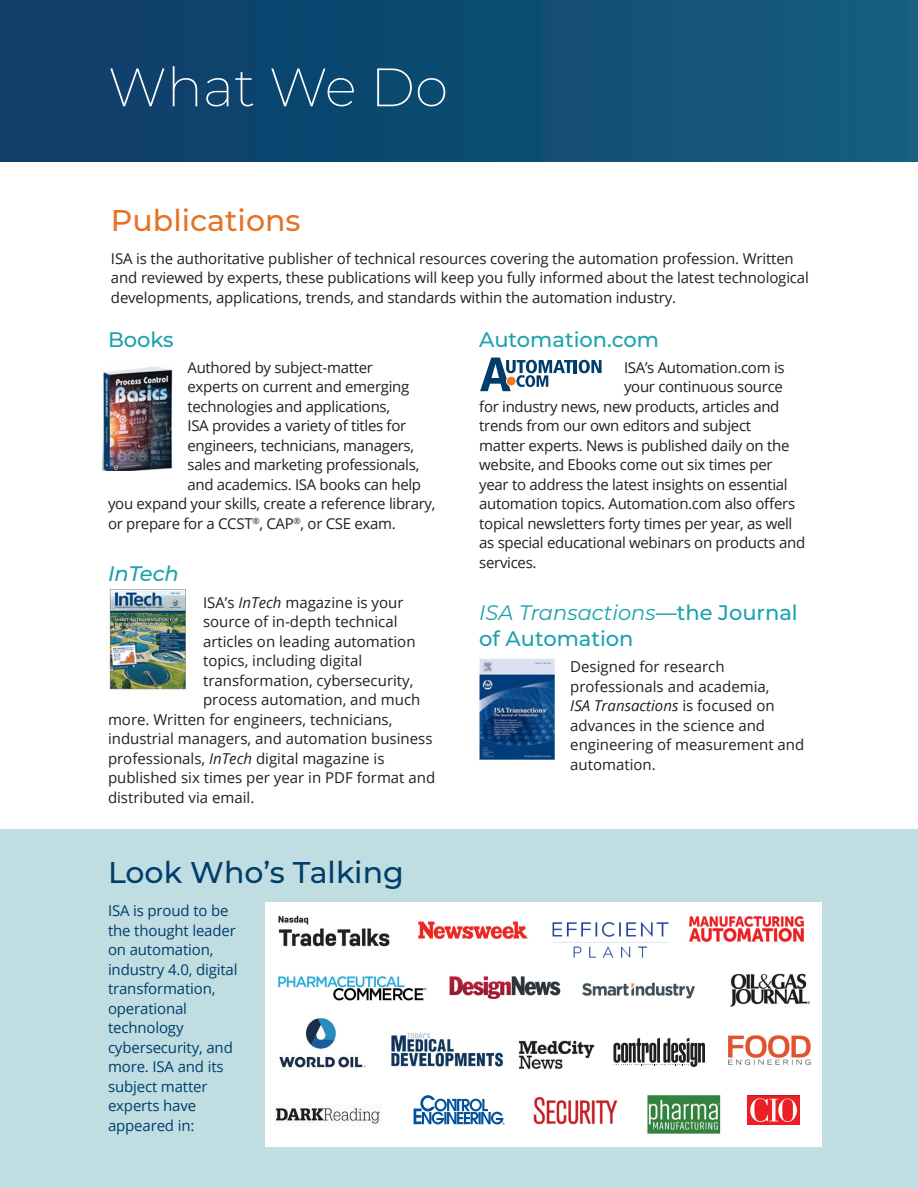
<style>
.page{position:relative;width:918px;height:1188px;background:#fff}
.page>*{position:absolute;margin:0;border:0;box-sizing:border-box;transform-origin:0 0}
.t1{font:200 54px "Montserrat";color:#fff}
.Regular_Heading{font:500 30px "Montserrat";color:#003e6b}
.Regular_Heading-2{font:500 30px "Montserrat";color:#e67325}
.Regular_Subheading{font:500 21px/25.5px "Montserrat";color:#1ba2ad}
.Regular_Subheading-2{font:italic 500 21px "Montserrat";color:#1ba2ad}
.Regular_Paragraph{font:15px/19.5px "Open Sans";letter-spacing:-.01em;color:#231f20}
.Regular_Paragraph-2{font:15px/19.5px "Open Sans";letter-spacing:-.01em;color:#003e6b}
.s1{font-style:italic}
.s2{font-weight:400;font-style:italic}
</style>
<div class="page">
<div style="left:0;top:0;width:918px;height:162px;background:linear-gradient(to right,#0c3b68,#155d7e)"></div>
<img style="left:102px;top:366px;width:71px;height:105px">
<img style="left:109px;top:589px;width:77px;height:101px">
<svg style="left:480px;top:358px;width:122px;height:33px"></svg>
<div style="left:507px;top:377px;width:9px;height:8px;background:#f47921;border-radius:50%"></div>
<img style="left:479px;top:658px;width:76px;height:102px">
<div style="left:0;top:829px;width:918px;height:359px;background:#c0dde2"></div>
<div style="left:265px;top:902px;width:557px;height:244px;background:#fff"></div>
<img style="left:278px;top:915px;width:112px;height:32px">
<img style="left:418px;top:921px;width:111px;height:18px">
<img style="left:647px;top:1095px;width:74px;height:39px">
<img style="left:279px;top:1018px;width:88px;height:50px">
<img style="left:391px;top:1033px;width:112px;height:34px">
<img style="left:689px;top:916px;width:115px;height:26px">
<img style="left:278px;top:976px;width:149px;height:25px">
<img style="left:582px;top:982px;width:113px;height:17px">
<img style="left:518px;top:1040px;width:77px;height:30px">
<img style="left:748px;top:1096px;width:52px;height:28px">
<img style="left:728px;top:1035px;width:83px;height:30px">
<img style="left:533px;top:1096px;width:85px;height:29px">
<img style="left:552px;top:922px;width:117px;height:36px">
<img style="left:449px;top:976px;width:112px;height:23px">
<img style="left:730px;top:973px;width:80px;height:34px">
<svg style="left:414px;top:1095px;width:90px;height:29px"></svg>
<svg style="left:613px;top:1038px;width:92px;height:29px"></svg>
<img style="left:276px;top:1108px;width:104px;height:16px">
<p class="t1" style="left:108px;top:51px;width:342px">What We Do</p>
<p class="Regular_Heading-2" style="left:111px;top:199px;width:191px">Publications</p>
<p class="Regular_Paragraph" style="left:111px;top:248px;width:699px">ISA is the authoritative publisher of technical resources covering the automation profession. Written and reviewed by experts, these publications will keep you fully informed about the latest technological developments, applications, trends, and standards within the automation industry.</p>
<p class="Regular_Subheading" style="left:108px;top:326px;width:67px">Books</p>
<p class="Regular_Paragraph" style="left:188px;top:357px;width:187px">Authored by subject-matter</p>
<p class="Regular_Paragraph" style="left:188px;top:377px;width:223px">experts on current and emerging</p>
<p class="Regular_Paragraph" style="left:188px;top:396px;width:204px">technologies and applications,</p>
<p class="Regular_Paragraph" style="left:188px;top:416px;width:220px">ISA provides a variety of titles for</p>
<p class="Regular_Paragraph" style="left:188px;top:435px;width:228px">engineers, technicians, managers,</p>
<p class="Regular_Paragraph" style="left:188px;top:455px;width:233px">sales and marketing professionals,</p>
<p class="Regular_Paragraph" style="left:188px;top:474px;width:235px">and academics. ISA books can help</p>
<p class="Regular_Paragraph" style="left:108px;top:494px;width:329px">you expand your skills, create a reference library,</p>
<p class="Regular_Paragraph" style="left:108px;top:513px;width:289px">or prepare for a CCST<sup>®</sup>, CAP<sup>®</sup>, or CSE exam.</p>
<p class="Regular_Subheading-2" style="left:108px;top:559px;width:72px">InTech</p>
<p class="Regular_Paragraph" style="left:203px;top:592px;width:202px">ISA’s <span class="s1">InTech</span> magazine is your</p>
<p class="Regular_Paragraph" style="left:203px;top:612px;width:196px">source of in-depth technical</p>
<p class="Regular_Paragraph" style="left:203px;top:631px;width:214px">articles on leading automation</p>
<p class="Regular_Paragraph" style="left:203px;top:651px;width:161px">topics, including digital</p>
<p class="Regular_Paragraph" style="left:203px;top:670px;width:212px">transformation, cybersecurity,</p>
<p class="Regular_Paragraph" style="left:203px;top:690px;width:219px">process automation, and much</p>
<p class="Regular_Paragraph" style="left:108px;top:709px;width:286px">more. Written for engineers, technicians,</p>
<p class="Regular_Paragraph" style="left:108px;top:729px;width:326px">industrial managers, and automation business</p>
<p class="Regular_Paragraph" style="left:108px;top:748px;width:278px">professionals, <span class="s1">InTech</span> digital magazine is</p>
<p class="Regular_Paragraph" style="left:108px;top:768px;width:329px">published six times per year in PDF format and</p>
<p class="Regular_Paragraph" style="left:108px;top:787px;width:148px">distributed via email.</p>
<p class="Regular_Heading" style="left:108px;top:852px;width:297px">Look Who’s Talking</p>
<p class="Regular_Paragraph-2" style="left:108px;top:901px;width:131px">ISA is proud to be the thought leader on automation, industry 4.0, digital transformation, operational technology cybersecurity, and more. ISA and its subject matter experts have appeared in:</p>
<p class="Regular_Subheading" style="left:479px;top:326px;width:181px">Automation.com</p>
<p class="Regular_Paragraph" style="left:624px;top:357px;width:162px">ISA’s Automation.com is</p>
<p class="Regular_Paragraph" style="left:624px;top:377px;width:160px">your continuous source</p>
<p class="Regular_Paragraph" style="left:479px;top:396px;width:302px">for industry news, new products, articles and</p>
<p class="Regular_Paragraph" style="left:479px;top:416px;width:273px">trends from our own editors and subject</p>
<p class="Regular_Paragraph" style="left:479px;top:435px;width:312px">matter experts. News is published daily on the</p>
<p class="Regular_Paragraph" style="left:479px;top:455px;width:295px">website, and Ebooks come out six times per</p>
<p class="Regular_Paragraph" style="left:479px;top:474px;width:310px">year to address the latest insights on essential</p>
<p class="Regular_Paragraph" style="left:479px;top:494px;width:318px">automation topics. Automation.com also offers</p>
<p class="Regular_Paragraph" style="left:479px;top:513px;width:315px">topical newsletters forty times per year, as well</p>
<p class="Regular_Paragraph" style="left:479px;top:533px;width:328px">as special educational webinars on products and</p>
<p class="Regular_Paragraph" style="left:479px;top:552px;width:59px">services.</p>
<p class="Regular_Subheading" style="left:479px;top:599px;width:320px"><span class="s2">ISA Transactions</span>—the Journal of Automation</p>
<p class="Regular_Paragraph" style="left:570px;top:657px;width:236px">Designed for research professionals and academia,<br><span class="s1">ISA Transactions</span> is focused on advances in the science and engineering of measurement and automation.</p>
</div>
